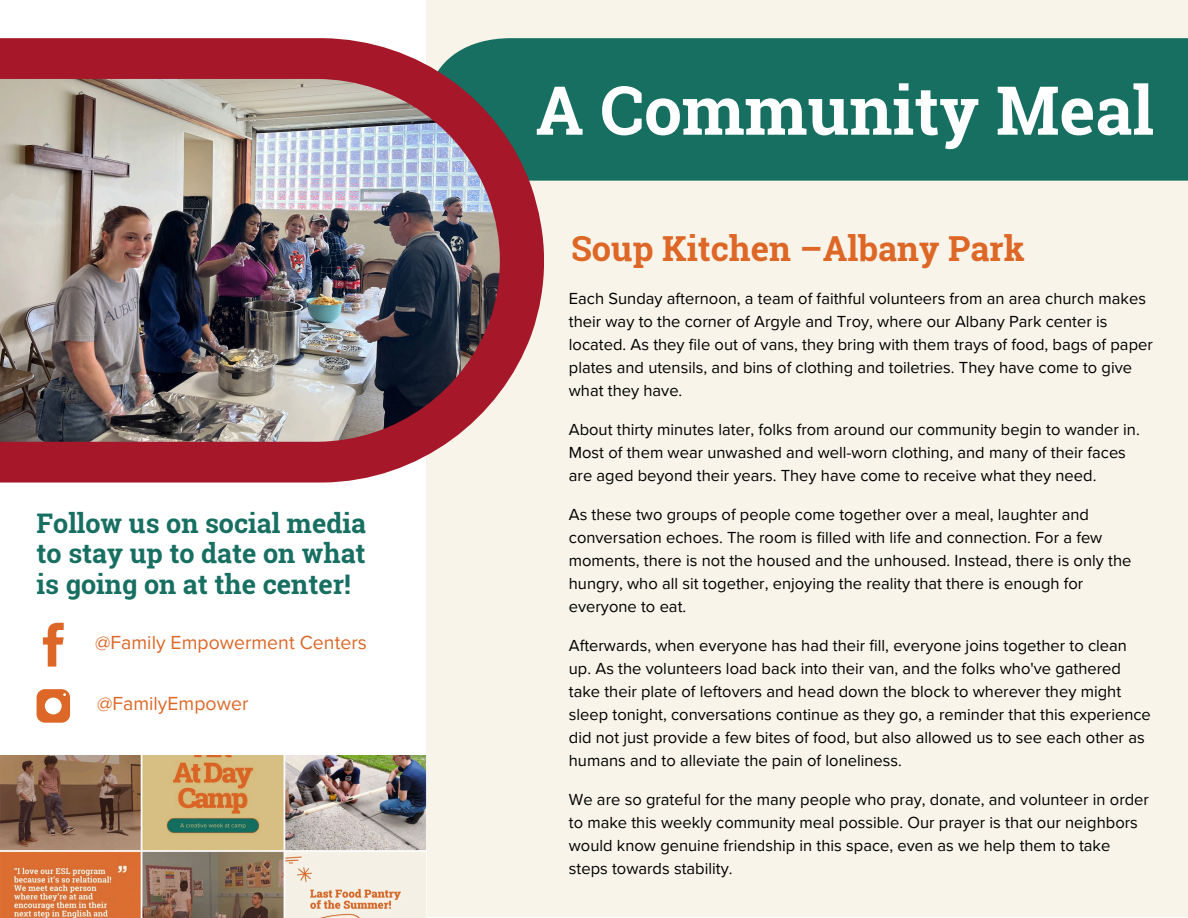
<style>
.page{position:relative;width:1188px;height:918px;background:#fff}
.page>*{position:absolute;margin:0;border:0;box-sizing:border-box;transform-origin:0 0}
.t1{font:700 67.5px "Roboto Slab";color:#fff}
.t2{font:700 34.5px "Roboto Slab";color:#dd6726}
.t3{font:700 27px/30.3px "Roboto Slab";color:#176f62;text-align:justify}
.t4{font:19.5px "Proxima Nova";color:#dd6726}
.t5{font:16.5px/23px "Proxima Nova";color:#000}
</style>
<div class="page">
<div style="left:426px;top:0;width:762px;height:917px;background:#f8f4e9"></div>
<div style="left:544px;top:38px;width:644px;height:143px;background:#176f62"></div>
<img style="left:1px;top:38px;width:543px;height:445px">
<img style="left:318px;top:79px;width:182px;height:363px">
<svg style="left:43px;top:623px;width:20px;height:44px"></svg>
<svg style="left:37px;top:689px;width:33px;height:34px"></svg>
<img style="left:0;top:755px;width:427px;height:163px">
<p class="t3" style="left:37px;top:507px;width:331px">Follow us on social media to stay up to date on what is going on at the center!</p>
<h4 class="t4" style="left:95px;top:631px;width:273px">@Family Empowerment Centers</h4>
<p class="t4" style="left:97px;top:692px;width:153px">@FamilyEmpower</p>
<h1 class="t1" style="left:535px;top:64px;width:620px">A Community Meal</h1>
<p class="t2" style="left:571px;top:225px;width:455px">Soup Kitchen –Albany Park</p>
<p class="t5" style="left:569px;top:287px;width:586px">Each Sunday afternoon, a team of faithful volunteers from an area church makes their way to the corner of Argyle and Troy, where our Albany Park center is located. As they file out of vans, they bring with them trays of food, bags of paper plates and utensils, and bins of clothing and toiletries. They have come to give what they have.</p>
<p class="t5" style="left:569px;top:418px;width:572px">About thirty minutes later, folks from around our community begin to wander in.<br>Most of them wear unwashed and well-worn clothing, and many of their faces are aged beyond their years. They have come to receive what they need.</p>
<p class="t5" style="left:569px;top:503px;width:564px">As these two groups of people come together over a meal, laughter and conversation echoes. The room is filled with life and connection. For a few moments, there is not the housed and the unhoused. Instead, there is only the hungry, who all sit together, enjoying the reality that there is enough for everyone to eat.</p>
<h3 class="t5" style="left:569px;top:634px;width:584px">Afterwards, when everyone has had their fill, everyone joins together to clean up. As the volunteers load back into their van, and the folks who've gathered take their plate of leftovers and head down the block to wherever they might sleep tonight, conversations continue as they go, a reminder that this experience did not just provide a few bites of food, but also allowed us to see each other as humans and to alleviate the pain of loneliness.</h3>
<p class="t5" style="left:569px;top:788px;width:582px">We are so grateful for the many people who pray, donate, and volunteer in order to make this weekly community meal possible. Our prayer is that our neighbors would know genuine friendship in this space, even as we help them to take steps towards stability.</p>
</div>
